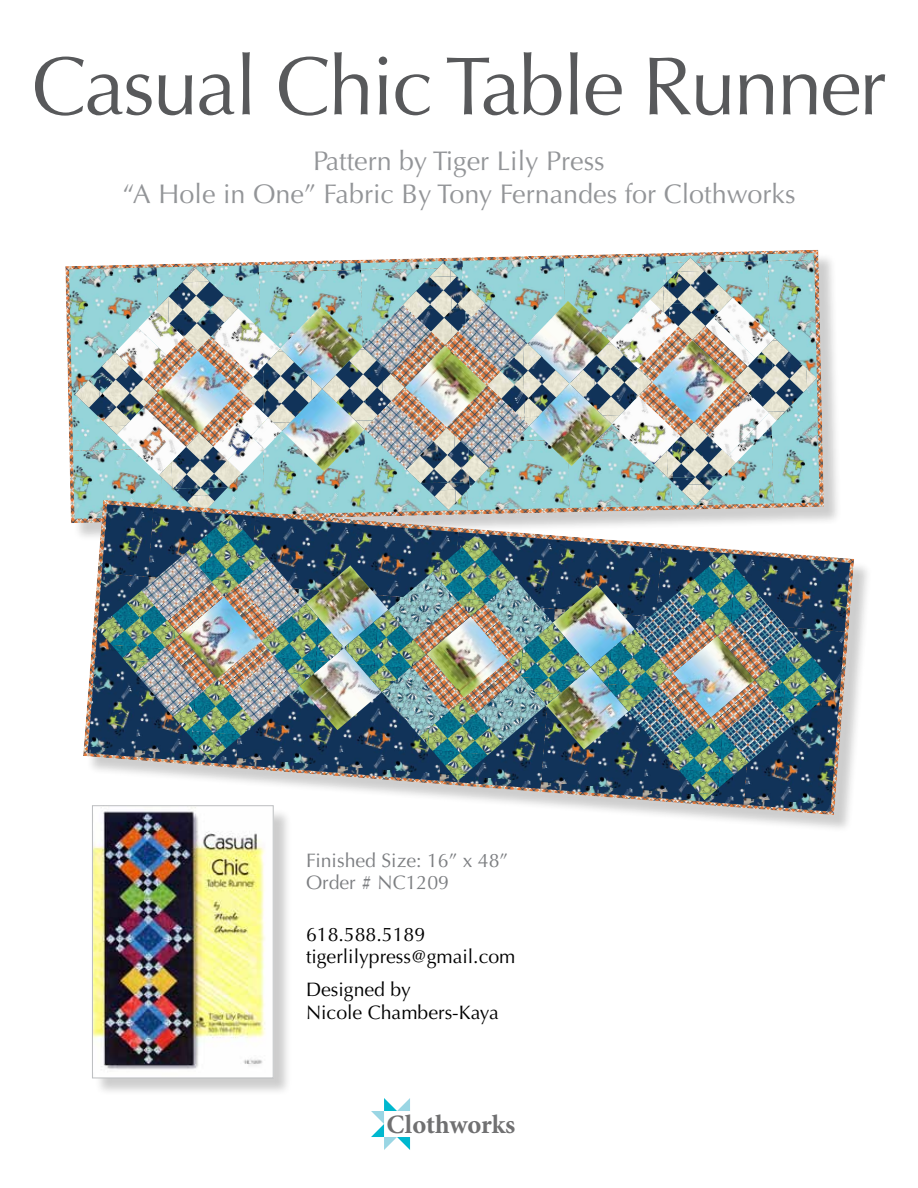
<style>
.page{position:relative;width:918px;height:1188px;background:#fff}
.page>*{position:absolute;margin:0;border:0;box-sizing:border-box;transform-origin:0 0}
.t1{font:82.5px "Optima";letter-spacing:-.03em;color:#58595b}
.t2{font:27px/32.4px "Optima";color:#939598;text-align:center}
.t3{font:700 26.55px "Minion Pro";letter-spacing:-.005em;color:#707071}
.t4{font:19.5px/22.5px "Optima";color:#000}
.t5{font:19.5px/22.5px "Optima";color:#7c7e81}
</style>
<div class="page">
<img style="left:69px;top:253px;width:751px;height:266px">
<div style="left:86px;top:503px;width:786px;height:330px;background:#000;opacity:.2"></div>
<img style="left:88px;top:504px;width:762px;height:308px">
<img style="left:75px;top:258px;width:762px;height:542px">
<div style="left:94px;top:808px;width:198px;height:289px;background:#000;opacity:.2"></div>
<img style="left:94px;top:807px;width:177px;height:269px">
<div style="left:92px;top:805px;width:181px;height:273px;border:1px solid #bcbec0"></div>
<svg style="left:371px;top:1098px;width:39px;height:52px"></svg>
<h1 class="t1" style="left:32px;top:38px;width:856px">Casual Chic Table Runner</h1>
<p class="t2" style="left:122px;top:145px;width:675px">Pattern by Tiger Lily Press<br>“A Hole in One” Fabric By Tony Fernandes for Clothworks</p>
<p class="t5" style="left:306px;top:849px;width:204px">Finished Size: 16” x 48”<br>Order # NC1209</p>
<p class="t4" style="left:306px;top:923px;width:211px">618.588.5189 tigerlilypress@gmail.com</p>
<p class="t4" style="left:306px;top:979px;width:194px">Designed by<br>Nicole Chambers-Kaya</p>
<p class="t3" style="left:387px;top:1106px;width:130px">Clothworks</p>
</div>
